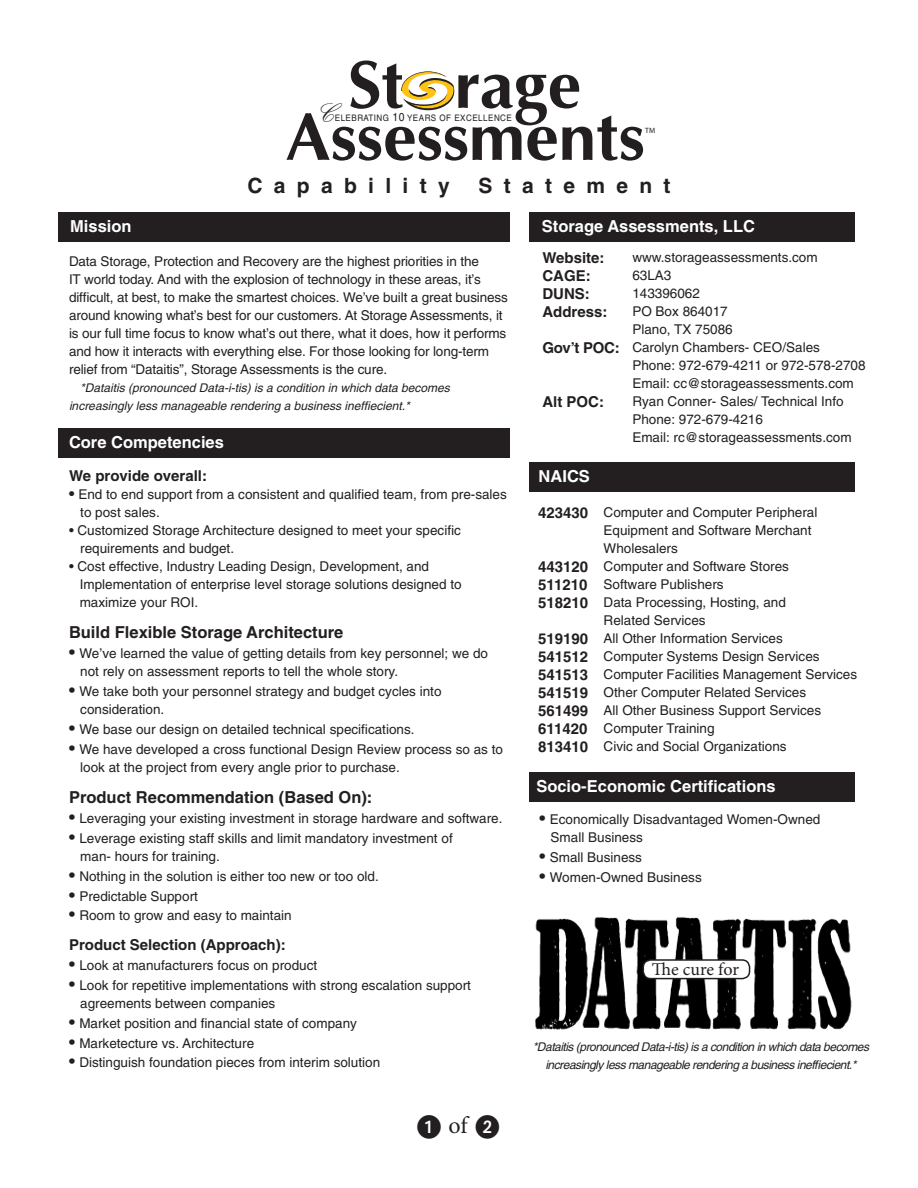
<style>
.page{position:relative;width:918px;height:1188px;background:#fff}
.page>*{position:absolute;margin:0;border:0;box-sizing:border-box;transform-origin:0 0}
.t1{font:600 33.15px "Palace Script";color:#231f20}
.t2{font:24px "Abacus Two SSK";color:#231f20}
.t3{font:700 21px "Helvetica";letter-spacing:.54em;color:#231f20}
.t4{font:18px "Minion Pro";letter-spacing:-.01em;color:#231f20}
.t5{font:700 16.5px "Helvetica";color:#fff}
.t6{font:700 16.5px "Helvetica";color:#231f20}
.t7{font:700 15px/18px "Helvetica";color:#231f20;text-align:justify}
.t8{font:13.5px/18px "Helvetica";color:#231f20}
.t9{font:italic 12px/18px "Helvetica";color:#231f20}
.t10{font:italic 12px/18px "Helvetica";letter-spacing:-.04em;color:#231f20;text-align:center}
.t11{font:9px "Helvetica";letter-spacing:.06em;color:#231f20;scale:.9 1}
.t12{font:7.65px "Myriad Pro";color:#231f20}
.s1{font-size:11.55px}
.s2{font-weight:700;font-size:15px}
.s3{font-weight:700;font-size:16.5px}
.s4{font-family:"Minion Pro"}
</style>
<div class="page">
<div style="left:529px;top:212px;width:326px;height:29px;background:#231f20"></div>
<div style="left:529px;top:772px;width:326px;height:29px;background:#231f20"></div>
<div style="left:58px;top:428px;width:451px;height:29px;background:#231f20"></div>
<svg style="left:286px;top:61px;width:357px;height:100px"></svg>
<div style="left:58px;top:212px;width:451px;height:29px;background:#231f20"></div>
<div style="left:529px;top:463px;width:326px;height:29px;background:#231f20"></div>
<img style="left:535px;top:917px;width:317px;height:113px">
<div style="left:643px;top:960px;width:107px;height:19px;background:#fff;border-radius:8px"></div>
<div style="left:643px;top:959px;width:107px;height:20px;border:2px solid #231f20;border-radius:7px"></div>
<h1 class="t1" style="left:320px;top:96px;width:17px">C</h1>
<p class="t11" style="left:335px;top:112px;width:198px">ELEBRATING <span class="s1">10</span> YEARS OF EXCELLENCE</p>
<p class="t12" style="left:645px;top:126px;width:11px">TM</p>
<h3 class="t3" style="left:247px;top:173px;width:204px">Capability</h3>
<h3 class="t3" style="left:478px;top:173px;width:194px">Statement</h3>
<p class="t5" style="left:70px;top:216px;width:63px">Mission</p>
<p class="t5" style="left:542px;top:216px;width:215px">Storage Assessments, LLC</p>
<p class="t8" style="left:69px;top:252px;width:440px">Data Storage, Protection and Recovery are the highest priorities in the<br>IT world today. And with the explosion of technology in these areas, it’s difficult, at best, to make the smartest choices. We’ve built a great business around knowing what’s best for our customers. At Storage Assessments, it is our full time focus to know what’s out there, what it does, how it performs and how it interacts with everything else. For those looking for long-term relief from “Dataitis”, Storage Assessments is the cure.</p>
<p class="t9" style="left:69px;top:379px;width:382px;text-indent:11px">*Dataitis (pronounced Data-i-tis) is a condition in which data becomes increasingly less manageable rendering a business ineffiecient.*</p>
<p class="t5" style="left:69px;top:432px;width:156px">Core Competencies</p>
<p class="t7" style="left:69px;top:466px;width:140px">We provide overall:</p>
<p class="t8" style="left:80px;top:485px;width:428px;text-indent:-11px"><span class="s2">•</span> End to end support from a consistent and qualified team, from pre-sales to post sales.</p>
<p class="t8" style="left:80px;top:521px;width:382px;text-indent:-11px">• Customized Storage Architecture designed to meet your specific requirements and budget.</p>
<p class="t8" style="left:80px;top:557px;width:383px;text-indent:-11px">• Cost effective, Industry Leading Design, Development, and<br>Implementation of enterprise level storage solutions designed to maximize your ROI.</p>
<p class="t6" style="left:69px;top:622px;width:276px">Build Flexible Storage Architecture</p>
<p class="t8" style="left:80px;top:644px;width:409px;text-indent:-11px"><span class="s3">•</span> We’ve learned the value of getting details from key personnel; we do not rely on assessment reports to tell the whole story.</p>
<p class="t8" style="left:80px;top:682px;width:363px;text-indent:-11px"><span class="s3">•</span> We take both your personnel strategy and budget cycles into consideration.</p>
<p class="t8" style="left:69px;top:720px;width:347px"><span class="s3">•</span> We base our design on detailed technical specifications.</p>
<p class="t8" style="left:80px;top:740px;width:424px;text-indent:-11px"><span class="s3">•</span> We have developed a cross functional Design Review process so as to look at the project from every angle prior to purchase.</p>
<p class="t6" style="left:69px;top:787px;width:305px">Product Recommendation (Based On):</p>
<p class="t8" style="left:69px;top:809px;width:435px"><span class="s3">•</span> Leveraging your existing investment in storage hardware and software.</p>
<p class="t8" style="left:80px;top:829px;width:374px;text-indent:-11px"><span class="s3">•</span> Leverage existing staff skills and limit mandatory investment of man- hours for training.</p>
<p class="t8" style="left:69px;top:867px;width:311px"><span class="s3">•</span> Nothing in the solution is either too new or too old.</p>
<p class="t8" style="left:69px;top:887px;width:130px"><span class="s3">•</span> Predictable Support</p>
<p class="t8" style="left:69px;top:907px;width:224px"><span class="s3">•</span> Room to grow and easy to maintain</p>
<p class="t7" style="left:69px;top:936px;width:218px">Product Selection (Approach):</p>
<p class="t8" style="left:69px;top:956px;width:250px"><span class="s3">•</span> Look at manufacturers focus on product</p>
<p class="t8" style="left:80px;top:976px;width:392px;text-indent:-11px"><span class="s3">•</span> Look for repetitive implementations with strong escalation support agreements between companies</p>
<p class="t8" style="left:69px;top:1014px;width:289px"><span class="s3">•</span> Market position and financial state of company</p>
<p class="t8" style="left:69px;top:1034px;width:187px"><span class="s3">•</span> Marketecture vs. Architecture</p>
<p class="t8" style="left:69px;top:1054px;width:313px"><span class="s3">•</span> Distinguish foundation pieces from interim solution</p>
<h2 class="t2" style="left:417px;top:1113px;width:85px">1 <span class="s4">of</span> 2</h2>
<p class="t7" style="left:542px;top:249px;width:67px;text-align:left">Website:<br>CAGE:<br>DUNS:<br>Address:</p>
<p class="t7" style="left:542px;top:339px;width:79px">Gov’t POC:</p>
<p class="t7" style="left:542px;top:393px;width:63px">Alt POC:</p>
<p class="t5" style="left:539px;top:466px;width:53px">NAICS</p>
<p class="t8" style="left:632px;top:249px;width:235px">www.storageassessments.com<br>63LA3<br>143396062<br>PO Box 864017<br>Plano, TX 75086<br>Carolyn Chambers- CEO/Sales<br>Phone: 972-679-4211 or 972-578-2708<br>Email: cc@storageassessments.com<br>Ryan Conner- Sales/ Technical Info<br>Phone: 972-679-4216<br>Email: rc@storageassessments.com</p>
<p class="t7" style="left:538px;top:504px;width:52px">423430</p>
<p class="t7" style="left:538px;top:558px;width:52px">443120<br>511210<br>518210</p>
<p class="t7" style="left:538px;top:630px;width:52px">519190<br>541512<br>541513<br>541519<br>561499<br>611420<br>813410</p>
<p class="t8" style="left:604px;top:504px;width:255px">Computer and Computer Peripheral<br>Equipment and Software Merchant<br>Wholesalers<br>Computer and Software Stores<br>Software Publishers<br>Data Processing, Hosting, and<br>Related Services<br>All Other Information Services<br>Computer Systems Design Services<br>Computer Facilities Management Services<br>Other Computer Related Services<br>All Other Business Support Services<br>Computer Training<br>Civic and Social Organizations</p>
<p class="t5" style="left:536px;top:776px;width:241px">Socio-Economic Certifications</p>
<p class="t8" style="left:551px;top:810px;width:271px;text-indent:-11px"><span class="s3">•</span> Economically Disadvantaged Women-Owned<br>Small Business</p>
<p class="t8" style="left:539px;top:848px;width:104px"><span class="s3">•</span> Small Business</p>
<p class="t8" style="left:539px;top:868px;width:164px"><span class="s3">•</span> Women-Owned Business</p>
<h3 class="t4" style="left:652px;top:957px;width:89px">The cure for</h3>
<p class="t10" style="left:533px;top:1037px;width:338px">*Dataitis (pronounced Data-i-tis) is a condition in which data becomes increasingly less manageable rendering a business ineffiecient.*</p>
</div>
